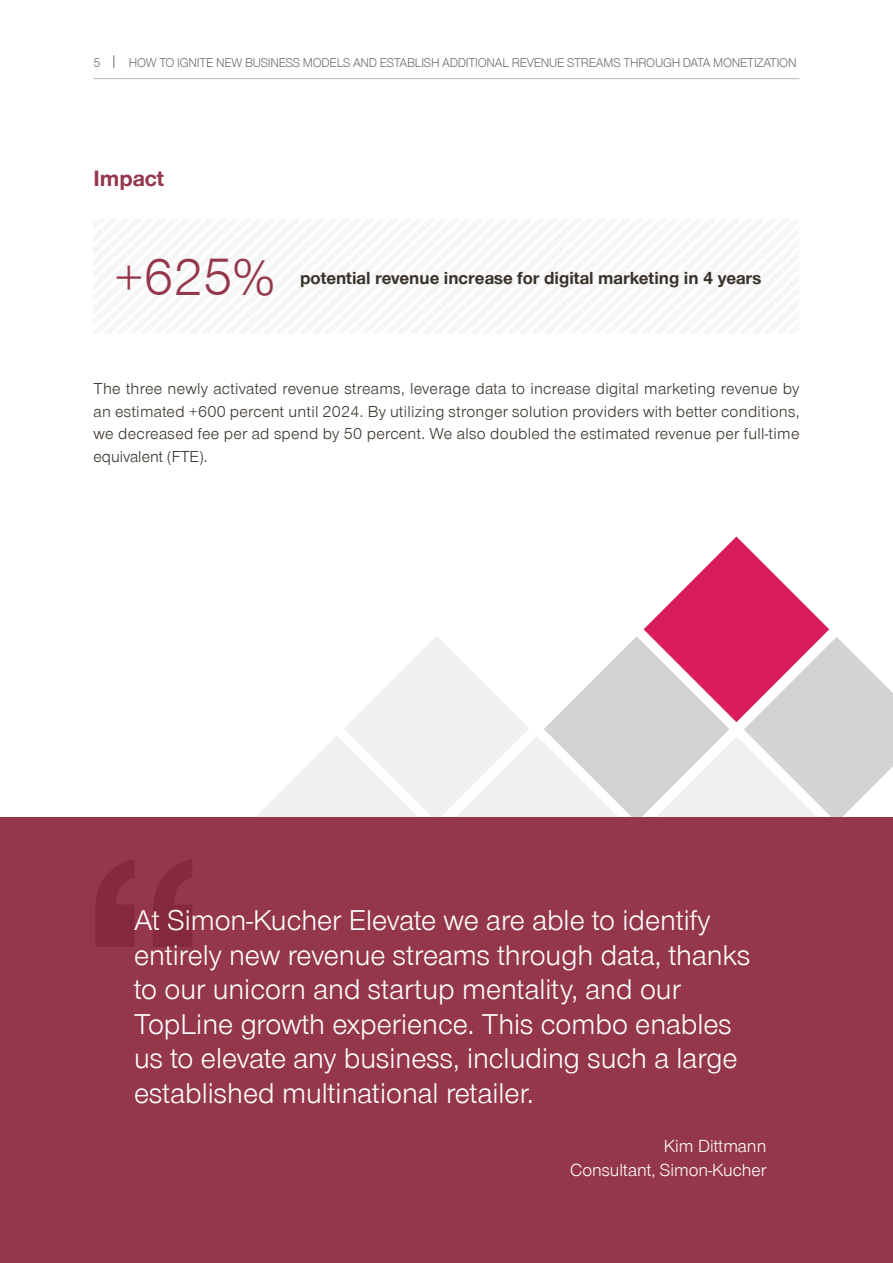
<style>
.page{position:relative;width:893px;height:1263px;background:#fff}
.page>*{position:absolute;margin:0;border:0;box-sizing:border-box;transform-origin:0 0}
.t1{font:700 269.4px "Simon Kucher";color:#501}
.t2{font:49.5px "Simon Kucher";color:#95374b}
.t3{font:27px/34.5px "Simon Kucher";color:#fff}
.t4{font:700 21px "Simon Kucher";color:#95374b}
.t5{font:700 16.5px "Simon Kucher";color:#39322b}
.t6{font:16.5px/24px "Simon Kucher";color:#fff;text-align:right}
.t7{font:15px/22.5px "Simon Kucher";letter-spacing:.02em;color:#39322b;text-align:justify}
.t8{font:12px "Simon Kucher";letter-spacing:-.02em;color:#6d6e6a;scale:.95 1}
.t9{font:12px "Simon Kucher";letter-spacing:-.02em;color:#6d6e6a}
</style>
<div class="page">
<hr style="left:94px;top:78px;width:705px;height:1px;background:#b6b7b5">
<svg style="left:113px;top:55px;width:1px;height:13px"></svg>
<svg style="left:256px;top:536px;width:637px;height:281px"></svg>
<div style="left:0;top:817px;width:893px;height:446px;background:#95374b"></div>
<p class="t9" style="left:94px;top:56px;width:9px">5</p>
<p class="t8" style="left:129px;top:56px;width:704px">HOW TO IGNITE NEW BUSINESS MODELS AND ESTABLISH ADDITIONAL REVENUE STREAMS THROUGH DATA MONETIZATION</p>
<h3 class="t4" style="left:94px;top:167px;width:72px">Impact</h3>
<h2 class="t2" style="left:114px;top:249px;width:163px">+625%</h2>
<p class="t5" style="left:300px;top:268px;width:463px">potential revenue increase for digital marketing in 4 years</p>
<p class="t7" style="left:94px;top:378px;width:707px">The three newly activated revenue streams, leverage data to increase digital marketing revenue by an estimated +600 percent until 2024. By utilizing stronger solution providers with better conditions, we decreased fee per ad spend by 50 percent. We also doubled the estimated revenue per full-time equivalent (FTE).</p>
<h1 class="t1" style="left:77px;top:808px;width:136px">“</h1>
<p class="t3" style="left:134px;top:903px;width:618px">At Simon-Kucher Elevate we are able to identify entirely new revenue streams through data, thanks to our unicorn and startup mentality, and our TopLine growth experience. This combo enables us to elevate any business, including such a large established multinational retailer.</p>
<p class="t6" style="left:570px;top:1134px;width:198px">Kim Dittmann<br>Consultant, Simon-Kucher</p>
</div>
